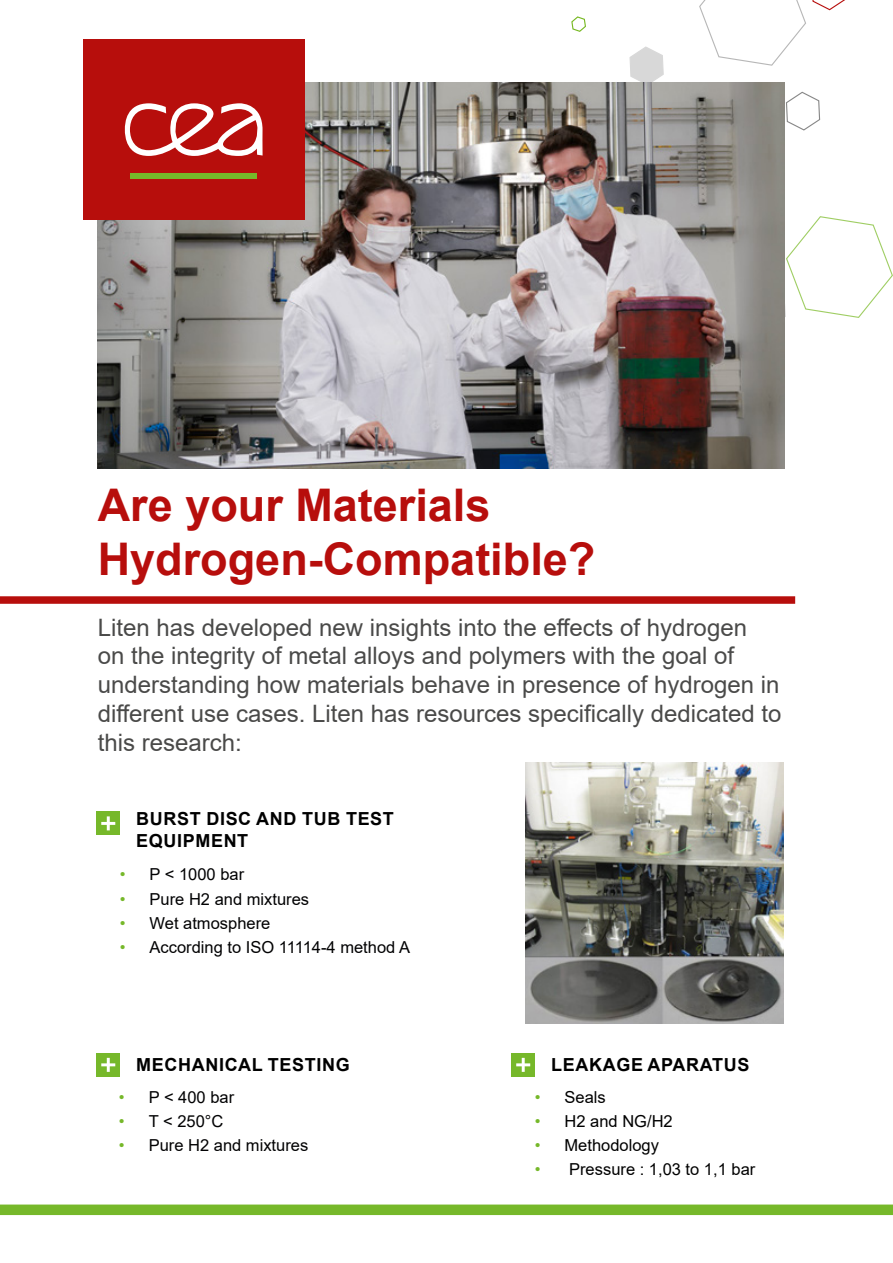
<style>
.page{position:relative;width:893px;height:1263px;background:#fff}
.page>*{position:absolute;margin:0;border:0;box-sizing:border-box;transform-origin:0 0}
.t1{font:700 45px/54px "Arial";color:#b70e0c}
.t2{font:24px/28.8px "Arial";color:#4a4a49}
.t3{font:700 18px/21.6px "Arial";letter-spacing:.035em;color:#000}
.t4{font:16.5px "Arial";color:#020203}
.t5{font:16.5px "Arial";color:#000}
.s1{color:#76b82a}
</style>
<div class="page">
<svg style="left:629px;top:0;width:264px;height:318px"></svg>
<svg style="left:571px;top:16px;width:15px;height:16px"></svg>
<div style="left:0;top:1204px;width:893px;height:11px;background:#76b82a"></div>
<div style="left:0;top:596px;width:795px;height:8px;background:#b70e0c"></div>
<img style="left:98px;top:83px;width:687px;height:386px">
<div style="left:83px;top:40px;width:221px;height:180px;background:#b70e0c"></div>
<svg style="left:125px;top:103px;width:138px;height:53px"></svg>
<div style="left:130px;top:173px;width:127px;height:6px;background:#76b82a"></div>
<div style="left:97px;top:812px;width:23px;height:23px;background:#76b82a"></div>
<svg style="left:101px;top:816px;width:14px;height:14px"></svg>
<img style="left:525px;top:762px;width:259px;height:262px">
<div style="left:97px;top:1053px;width:23px;height:23px;background:#76b82a"></div>
<svg style="left:101px;top:1058px;width:14px;height:14px"></svg>
<div style="left:512px;top:1053px;width:23px;height:23px;background:#76b82a"></div>
<svg style="left:516px;top:1058px;width:14px;height:14px"></svg>
<h1 class="t1" style="left:98px;top:478px;width:499px">Are your Materials<br>Hydrogen-Compatible?</h1>
<p class="t2" style="left:98px;top:613px;width:685px">Liten has developed new insights into the effects of hydrogen<br>on the integrity of metal alloys and polymers with the goal of understanding how materials behave in presence of hydrogen in different use cases. Liten has resources specifically dedicated to this research:</p>
<p class="t3" style="left:136px;top:808px;width:259px">BURST DISC AND TUB TEST<br>EQUIPMENT</p>
<p class="t4" style="left:120px;top:863px;width:126px"><span class="s1">•</span> P &lt; 1000 bar</p>
<p class="t4" style="left:120px;top:887px;width:191px"><span class="s1">•</span> Pure H2 and mixtures</p>
<p class="t4" style="left:120px;top:911px;width:152px"><span class="s1">•</span> Wet atmosphere</p>
<p class="t4" style="left:120px;top:935px;width:292px"><span class="s1">•</span> According to ISO 11114-4 method A</p>
<p class="t3" style="left:136px;top:1054px;width:215px">MECHANICAL TESTING</p>
<p class="t4" style="left:119px;top:1085px;width:117px"><span class="s1">•</span> P &lt; 400 bar</p>
<p class="t4" style="left:119px;top:1109px;width:106px"><span class="s1">•</span> T &lt; 250°C</p>
<p class="t4" style="left:119px;top:1133px;width:191px"><span class="s1">•</span> Pure H2 and mixtures</p>
<p class="t3" style="left:551px;top:1054px;width:200px">LEAKAGE APARATUS</p>
<p class="t5" style="left:535px;top:1085px;width:73px"><span class="s1">•</span> Seals</p>
<p class="t5" style="left:535px;top:1109px;width:139px"><span class="s1">•</span> H2 and NG/H2</p>
<p class="t5" style="left:535px;top:1133px;width:126px"><span class="s1">•</span> Methodology</p>
<p class="t5" style="left:535px;top:1157px;width:222px"><span class="s1">•</span> Pressure : 1,03 to 1,1 bar</p>
</div>
